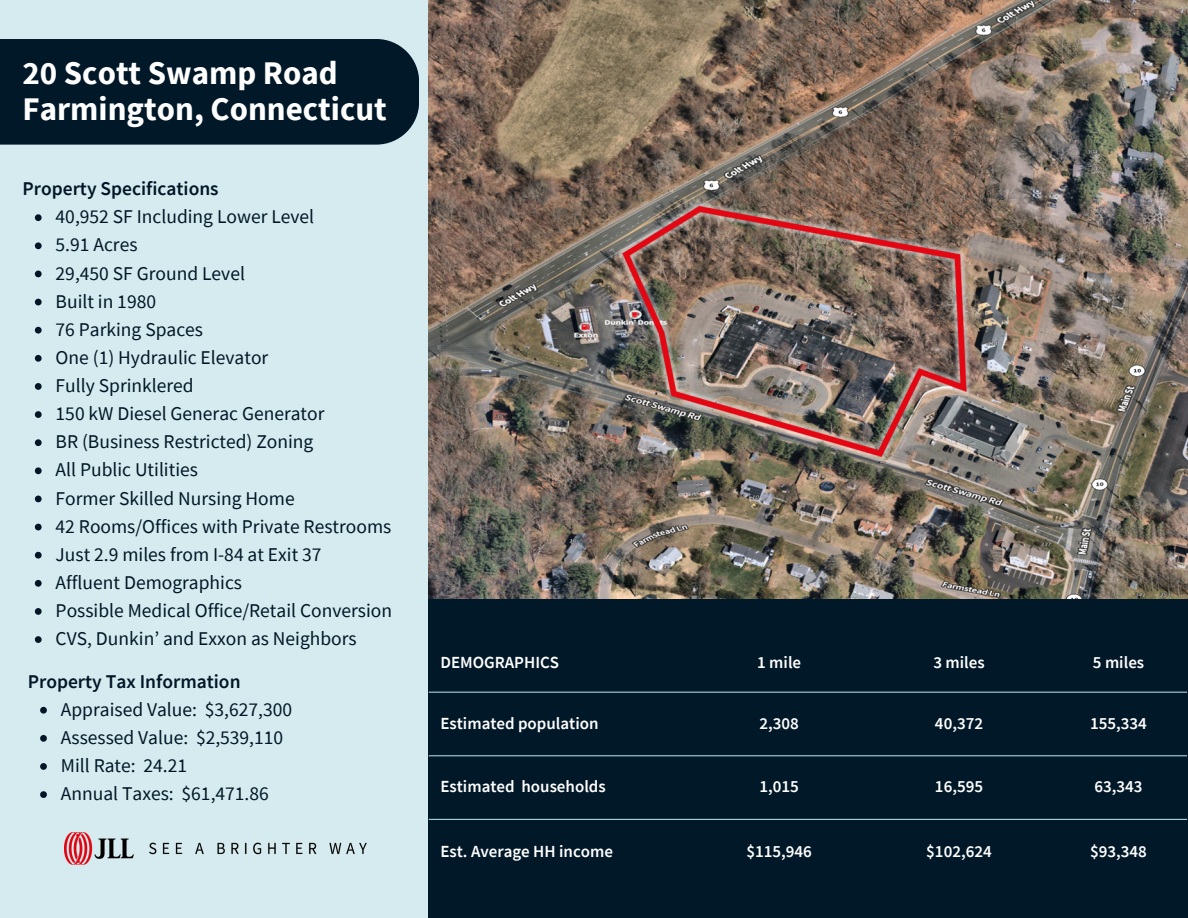
<style>
.page{position:relative;width:1188px;height:918px;background:#fff}
.page>*{position:absolute;margin:0;border:0;box-sizing:border-box;transform-origin:0 0}
.t1{font:700 33px/36px "Source Sans Pro";color:#fff}
.t2{font:19.5px "Source Sans Pro";color:#011727}
.t3{font:600 19.5px "Source Sans Pro";color:#011727}
.t4{font:600 16.95px "Source Sans Pro";color:#fff}
</style>
<div class="page">
<div style="left:0;top:0;width:429px;height:918px;background:#d6ebef"></div>
<img style="left:64px;top:833px;width:303px;height:31px">
<img style="left:429px;top:0;width:759px;height:598px">
<div style="left:429px;top:599px;width:759px;height:319px;background:#001828"></div>
<hr style="left:429px;top:692px;width:758px;height:1px;background:#aad5df">
<hr style="left:429px;top:755px;width:758px;height:1px;background:#aad5df">
<hr style="left:429px;top:819px;width:758px;height:1px;background:#aad5df">
<div style="left:0;top:39px;width:419px;height:106px;background:#001828"></div>
<svg style="left:35px;top:214px;width:7px;height:7px"></svg>
<svg style="left:35px;top:242px;width:7px;height:7px"></svg>
<svg style="left:35px;top:271px;width:7px;height:6px"></svg>
<svg style="left:35px;top:299px;width:7px;height:6px"></svg>
<svg style="left:35px;top:327px;width:7px;height:7px"></svg>
<svg style="left:35px;top:355px;width:7px;height:7px"></svg>
<svg style="left:35px;top:383px;width:7px;height:7px"></svg>
<svg style="left:35px;top:411px;width:7px;height:7px"></svg>
<svg style="left:35px;top:439px;width:7px;height:7px"></svg>
<svg style="left:35px;top:467px;width:7px;height:7px"></svg>
<svg style="left:35px;top:496px;width:7px;height:6px"></svg>
<svg style="left:35px;top:524px;width:7px;height:6px"></svg>
<svg style="left:35px;top:552px;width:7px;height:7px"></svg>
<svg style="left:35px;top:580px;width:7px;height:7px"></svg>
<svg style="left:35px;top:608px;width:7px;height:7px"></svg>
<svg style="left:35px;top:636px;width:7px;height:7px"></svg>
<svg style="left:40px;top:707px;width:7px;height:7px"></svg>
<svg style="left:40px;top:735px;width:7px;height:7px"></svg>
<svg style="left:40px;top:763px;width:7px;height:7px"></svg>
<svg style="left:40px;top:791px;width:7px;height:7px"></svg>
<h2 class="t1" style="left:23px;top:54px;width:366px">20 Scott Swamp Road<br>Farmington, Connecticut</h2>
<p class="t3" style="left:23px;top:176px;width:198px">Property Specifications</p>
<p class="t2" style="left:56px;top:204px;width:260px">40,952 SF Including Lower Level</p>
<p class="t2" style="left:56px;top:232px;width:83px">5.91 Acres</p>
<p class="t2" style="left:56px;top:260px;width:191px">29,450 SF Ground Level</p>
<p class="t2" style="left:56px;top:289px;width:102px">Built in 1980</p>
<p class="t2" style="left:56px;top:317px;width:149px">76 Parking Spaces</p>
<p class="t2" style="left:56px;top:345px;width:214px">One (1) Hydraulic Elevator</p>
<p class="t2" style="left:56px;top:373px;width:140px">Fully Sprinklered</p>
<p class="t2" style="left:56px;top:401px;width:270px">150 kW Diesel Generac Generator</p>
<p class="t2" style="left:56px;top:429px;width:259px">BR (Business Restricted) Zoning</p>
<p class="t2" style="left:56px;top:457px;width:144px">All Public Utilities</p>
<p class="t2" style="left:56px;top:485px;width:241px">Former Skilled Nursing Home</p>
<p class="t2" style="left:56px;top:514px;width:337px">42 Rooms/Offices with Private Restrooms</p>
<p class="t2" style="left:56px;top:542px;width:267px">Just 2.9 miles from I-84 at Exit 37</p>
<p class="t2" style="left:56px;top:570px;width:188px">Affluent Demographics</p>
<p class="t2" style="left:56px;top:598px;width:338px">Possible Medical Office/Retail Conversion</p>
<p class="t2" style="left:56px;top:626px;width:303px">CVS, Dunkin’ and Exxon as Neighbors</p>
<p class="t3" style="left:28px;top:669px;width:214px">Property Tax Information</p>
<p class="t2" style="left:61px;top:697px;width:233px">Appraised Value: $3,627,300</p>
<p class="t2" style="left:61px;top:725px;width:224px">Assessed Value: $2,539,110</p>
<p class="t2" style="left:61px;top:753px;width:128px">Mill Rate: 24.21</p>
<p class="t2" style="left:61px;top:781px;width:209px">Annual Taxes: $61,471.86</p>
<p class="t4" style="left:440px;top:651px;width:120px">DEMOGRAPHICS</p>
<p class="t4" style="left:757px;top:651px;width:45px">1 mile</p>
<p class="t4" style="left:933px;top:651px;width:53px">3 miles</p>
<p class="t4" style="left:1093px;top:651px;width:53px">5 miles</p>
<p class="t4" style="left:440px;top:712px;width:160px">Estimated population</p>
<p class="t4" style="left:760px;top:712px;width:41px">2,308</p>
<p class="t4" style="left:935px;top:712px;width:50px">40,372</p>
<p class="t4" style="left:1090px;top:712px;width:58px">155,334</p>
<p class="t4" style="left:440px;top:776px;width:167px">Estimated households</p>
<p class="t4" style="left:760px;top:776px;width:41px">1,015</p>
<p class="t4" style="left:935px;top:776px;width:50px">16,595</p>
<p class="t4" style="left:1095px;top:776px;width:50px">63,343</p>
<p class="t4" style="left:440px;top:840px;width:174px">Est. Average HH income</p>
<p class="t4" style="left:746px;top:840px;width:67px">$115,946</p>
<p class="t4" style="left:926px;top:840px;width:67px">$102,624</p>
<p class="t4" style="left:1090px;top:840px;width:58px">$93,348</p>
</div>
